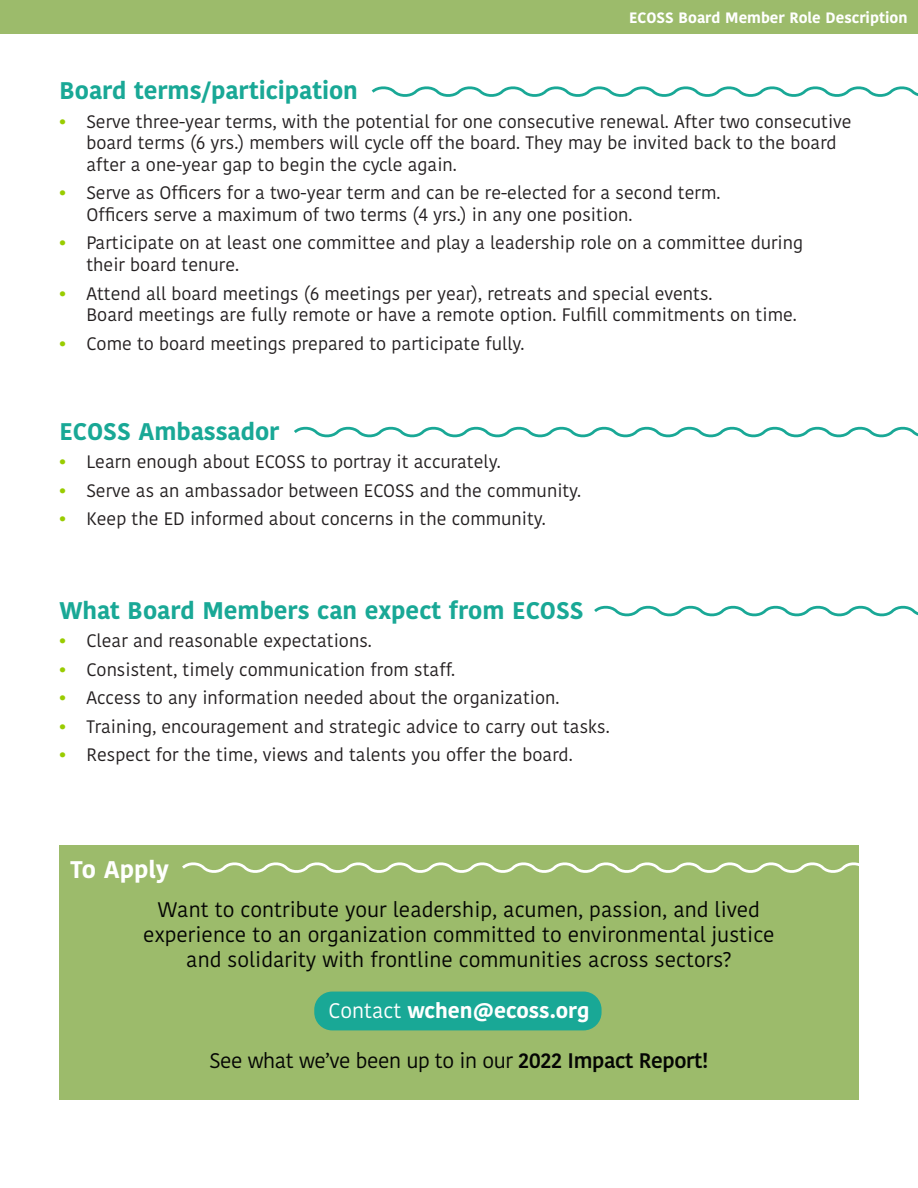
<style>
.page{position:relative;width:918px;height:1188px;background:#fff}
.page>*{position:absolute;margin:0;border:0;box-sizing:border-box;transform-origin:0 0}
.t1{font:700 24px "Kohinoor Odia";color:#19a896}
.t2{font:700 24px "Kohinoor Odia";color:#fff}
.t3{font:21px "Kohinoor Odia";color:#040503}
.t4{font:21px "Kohinoor Odia";letter-spacing:-.02em;color:#040503}
.t5{font:700 21px "Kohinoor Odia";color:#fff}
.t6{font:18px/21.6px "Kohinoor Odia";color:#231f20}
.t7{font:700 15px "Kohinoor Odia";color:#fff}
.s1{font-family:"Arial";font-weight:700;color:#9c0}
.s2{font-weight:400}
.s3{font-weight:600}
</style>
<div class="page">
<div style="left:0;top:0;width:918px;height:34px;background:#9cbb6b"></div>
<svg style="left:371px;top:86px;width:547px;height:11px"></svg>
<svg style="left:294px;top:426px;width:624px;height:12px"></svg>
<svg style="left:594px;top:605px;width:324px;height:12px"></svg>
<div style="left:59px;top:845px;width:800px;height:255px;background:#9cbb6b"></div>
<div style="left:314px;top:992px;width:288px;height:38px;background:#19a896;border-radius:18px"></div>
<svg style="left:182px;top:862px;width:677px;height:11px"></svg>
<p class="t7" style="left:629px;top:9px;width:280px">ECOSS Board Member Role Description</p>
<p class="t1" style="left:59px;top:77px;width:300px">Board terms/participation</p>
<p class="t6" style="left:86px;top:111px;width:767px;text-indent:-27px"><span class="s1">•</span> Serve three-year terms, with the potential for one consecutive renewal. After two consecutive board terms (6 yrs.) members will cycle off the board. They may be invited back to the board after a one-year gap to begin the cycle again.</p>
<p class="t6" style="left:86px;top:182px;width:636px;text-indent:-27px"><span class="s1">•</span> Serve as Officers for a two-year term and can be re-elected for a second term.<br>Officers serve a maximum of two terms (4 yrs.) in any one position.</p>
<p class="t6" style="left:86px;top:232px;width:718px;text-indent:-27px"><span class="s1">•</span> Participate on at least one committee and play a leadership role on a committee during their board tenure.</p>
<p class="t6" style="left:86px;top:283px;width:712px;text-indent:-27px"><span class="s1">•</span> Attend all board meetings (6 meetings per year), retreats and special events.<br>Board meetings are fully remote or have a remote option. Fulfill commitments on time.</p>
<p class="t6" style="left:59px;top:333px;width:467px"><span class="s1">•</span> Come to board meetings prepared to participate fully.</p>
<p class="t1" style="left:59px;top:417px;width:221px">ECOSS Ambassador</p>
<p class="t6" style="left:59px;top:451px;width:443px"><span class="s1">•</span> Learn enough about ECOSS to portray it accurately.</p>
<p class="t6" style="left:59px;top:480px;width:523px"><span class="s1">•</span> Serve as an ambassador between ECOSS and the community.</p>
<p class="t6" style="left:59px;top:508px;width:488px"><span class="s1">•</span> Keep the ED informed about concerns in the community.</p>
<p class="t1" style="left:59px;top:596px;width:526px">What Board Members can expect from ECOSS</p>
<p class="t6" style="left:59px;top:630px;width:314px"><span class="s1">•</span> Clear and reasonable expectations.</p>
<p class="t6" style="left:59px;top:659px;width:397px"><span class="s1">•</span> Consistent, timely communication from staff.</p>
<p class="t6" style="left:59px;top:687px;width:502px"><span class="s1">•</span> Access to any information needed about the organization.</p>
<p class="t6" style="left:59px;top:716px;width:552px"><span class="s1">•</span> Training, encouragement and strategic advice to carry out tasks.</p>
<p class="t6" style="left:59px;top:744px;width:515px"><span class="s1">•</span> Respect for the time, views and talents you offer the board.</p>
<p class="t2" style="left:70px;top:855px;width:100px">To Apply</p>
<p class="t3" style="left:158px;top:898px;width:604px">Want to contribute your leadership, acumen, passion, and lived</p>
<p class="t3" style="left:143px;top:923px;width:633px">experience to an organization committed to environmental justice</p>
<p class="t3" style="left:186px;top:948px;width:547px">and solidarity with frontline communities across sectors?</p>
<p class="t5" style="left:328px;top:998px;width:263px"><span class="s2">Contact</span> wchen@ecoss.org</p>
<p class="t4" style="left:209px;top:1049px;width:501px">See what we’ve been up to in our <span class="s3">2022 Impact Report!</span></p>
</div>
